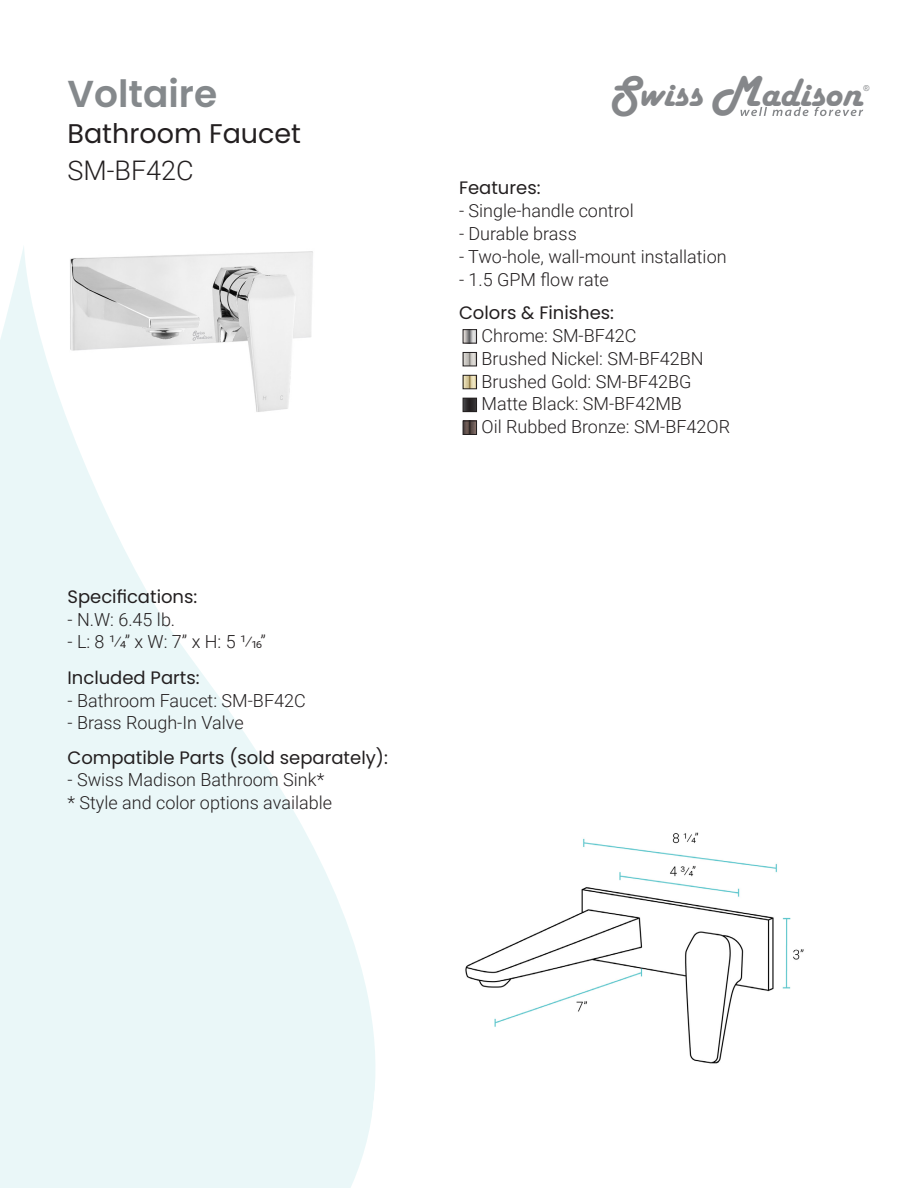
<style>
.page{position:relative;width:918px;height:1188px;background:#fff}
.page>*{position:absolute;margin:0;border:0;box-sizing:border-box;transform-origin:0 0}
.t1{font:41.1px "Harlow Solid";color:#85878a}
.t2{font:600 37.5px "Poppins";color:#85898c}
.t3{font:27px "Poppins";color:#231f20}
.t4{font:300 27px "Roboto";color:#231f20}
.t5{font:300 18px "Roboto";color:#231f20}
.t6{font:18px "Poppins";color:#231f20}
.t7{font:8.1px "Arial";color:#85878a}
.s1{font-size:45px}
</style>
<div class="page">
<svg style="left:0;top:247px;width:375px;height:941px;fill:#eaf7f8"></svg>
<svg style="left:740px;top:107px;width:123px;height:9px"></svg>
<img style="left:465px;top:832px;width:339px;height:232px">
<img style="left:465px;top:331px;width:10px;height:10px">
<div style="left:463px;top:329px;width:14px;height:14px;border:1px solid #231f20"></div>
<img style="left:465px;top:354px;width:10px;height:10px">
<div style="left:463px;top:352px;width:14px;height:14px;border:1px solid #231f20"></div>
<img style="left:465px;top:377px;width:10px;height:10px">
<div style="left:463px;top:375px;width:14px;height:14px;border:1px solid #231f20"></div>
<img style="left:465px;top:400px;width:10px;height:10px">
<div style="left:463px;top:398px;width:14px;height:14px;border:1px solid #231f20"></div>
<img style="left:465px;top:423px;width:10px;height:10px">
<div style="left:463px;top:421px;width:14px;height:14px;border:1px solid #231f20"></div>
<p class="t2" style="left:68px;top:72px;width:151px">Voltaire</p>
<p class="t3" style="left:68px;top:118px;width:235px">Bathroom Faucet</p>
<p class="t4" style="left:68px;top:152px;width:128px">SM-BF42C</p>
<p class="t6" style="left:68px;top:586px;width:131px">Specifications:</p>
<p class="t5" style="left:68px;top:607px;width:109px">- N.W: 6.45 lb.</p>
<p class="t5" style="left:68px;top:629px;width:200px">- L: 8 1/4” x W: 7” x H: 5 1/16”</p>
<p class="t6" style="left:68px;top:667px;width:134px">Included Parts:</p>
<p class="t5" style="left:68px;top:688px;width:240px">- Bathroom Faucet: SM-BF42C</p>
<p class="t5" style="left:68px;top:710px;width:178px">- Brass Rough-In Valve</p>
<p class="t6" style="left:68px;top:747px;width:322px">Compatible Parts (sold separately):</p>
<p class="t5" style="left:68px;top:767px;width:258px">- Swiss Madison Bathroom Sink*</p>
<p class="t5" style="left:68px;top:790px;width:266px">* Style and color options available</p>
<p class="t1" style="left:609px;top:70px;width:254px"><span class="s1">S</span>wiss <span class="s1">M</span>adison</p>
<p class="t7" style="left:863px;top:83px;width:8px">®</p>
<p class="t6" style="left:459px;top:178px;width:83px">Features:</p>
<p class="t5" style="left:459px;top:198px;width:176px">- Single-handle control</p>
<p class="t5" style="left:459px;top:221px;width:119px">- Durable brass</p>
<p class="t5" style="left:459px;top:244px;width:269px">- Two-hole, wall-mount installation</p>
<p class="t5" style="left:459px;top:267px;width:151px">- 1.5 GPM flow rate</p>
<p class="t6" style="left:459px;top:303px;width:157px">Colors &amp; Finishes:</p>
<p class="t5" style="left:482px;top:323px;width:157px">Chrome: SM-BF42C</p>
<p class="t5" style="left:482px;top:346px;width:224px">Brushed Nickel: SM-BF42BN</p>
<p class="t5" style="left:482px;top:369px;width:212px">Brushed Gold: SM-BF42BG</p>
<p class="t5" style="left:482px;top:391px;width:202px">Matte Black: SM-BF42MB</p>
<p class="t5" style="left:482px;top:414px;width:250px">Oil Rubbed Bronze: SM-BF42OR</p>
</div>
